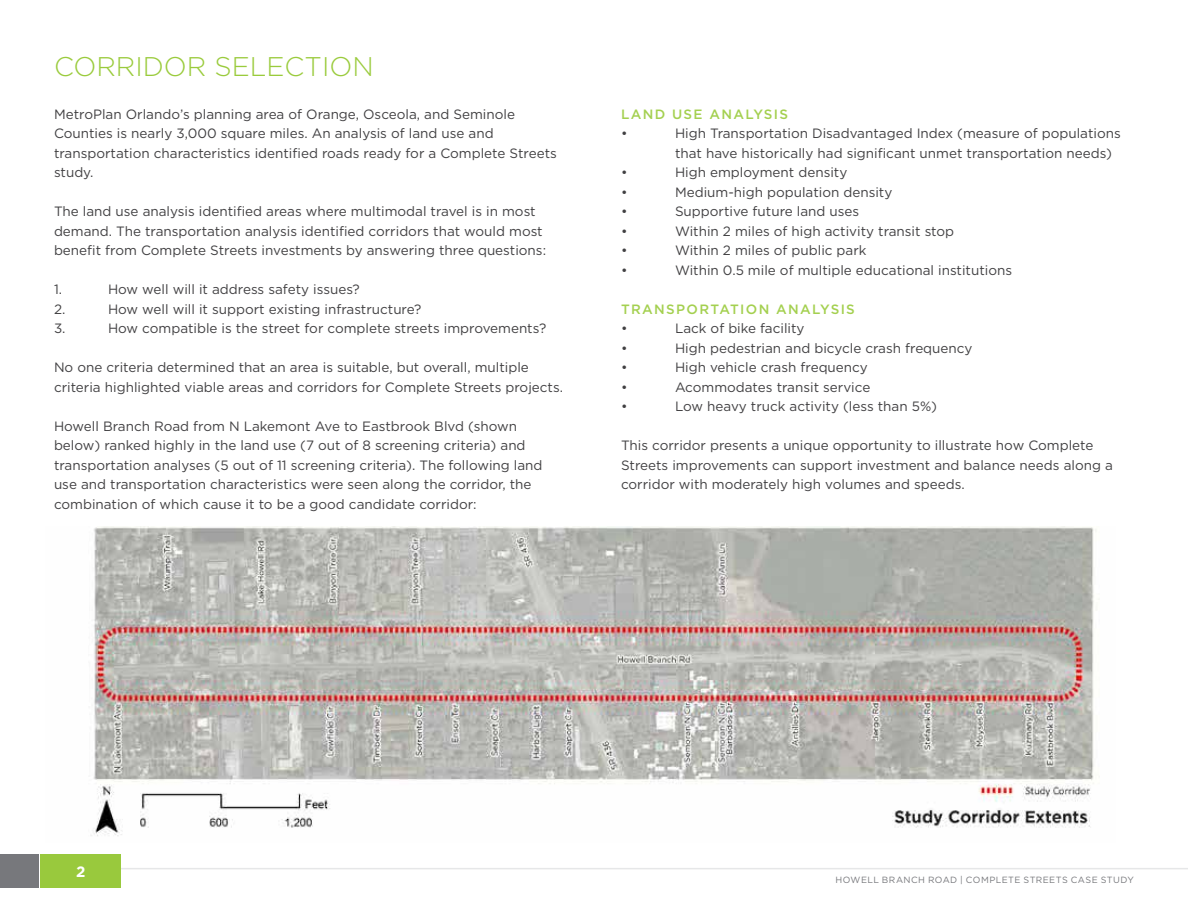
<style>
.page{position:relative;width:1188px;height:918px;background:#fff}
.page>*{position:absolute;margin:0;border:0;box-sizing:border-box;transform-origin:0 0}
.t1{font:300 27px "Gotham";color:#9acb3c}
.t2{font:700 15px "Gotham";color:#fff}
.t3{font:13.5px/19.5px "Gotham";color:#414042}
.t4{font:500 13.5px "Gotham";letter-spacing:.1em;color:#a4d050}
.t5{font:9px "Gotham";letter-spacing:.045em;color:#77787c}
</style>
<div class="page">
<hr style="left:40px;top:868px;width:1148px;height:1px;background:#e6e7e8">
<div style="left:40px;top:854px;width:82px;height:34px;background:#99c93d"></div>
<div style="left:0;top:854px;width:39px;height:34px;background:#77787c"></div>
<img style="left:90px;top:526px;width:1009px;height:310px">
<h1 class="t1" style="left:54px;top:49px;width:321px">CORRIDOR SELECTION</h1>
<p class="t3" style="left:54px;top:104px;width:504px">MetroPlan Orlando’s planning area of Orange, Osceola, and Seminole Counties is nearly 3,000 square miles. An analysis of land use and transportation characteristics identified roads ready for a Complete Streets study.</p>
<p class="t3" style="left:54px;top:201px;width:494px">The land use analysis identified areas where multimodal travel is in most demand. The transportation analysis identified corridors that would most benefit from Complete Streets investments by answering three questions:</p>
<p class="t3" style="left:54px;top:279px;width:10px">1.</p>
<p class="t3" style="left:108px;top:279px;width:253px">How well will it address safety issues?</p>
<p class="t3" style="left:54px;top:299px;width:13px">2.</p>
<p class="t3" style="left:108px;top:299px;width:315px">How well will it support existing infrastructure?</p>
<p class="t3" style="left:54px;top:318px;width:13px">3.</p>
<p class="t3" style="left:108px;top:318px;width:440px">How compatible is the street for complete streets improvements?</p>
<p class="t3" style="left:54px;top:357px;width:511px">No one criteria determined that an area is suitable, but overall, multiple criteria highlighted viable areas and corridors for Complete Streets projects.</p>
<p class="t3" style="left:54px;top:416px;width:490px">Howell Branch Road from N Lakemont Ave to Eastbrook Blvd (shown below) ranked highly in the land use (7 out of 8 screening criteria) and transportation analyses (5 out of 11 screening criteria). The following land use and transportation characteristics were seen along the corridor, the combination of which cause it to be a good candidate corridor:</p>
<p class="t4" style="left:621px;top:105px;width:169px">LAND USE ANALYSIS</p>
<p class="t3" style="left:621px;top:123px;width:8px">•</p>
<p class="t3" style="left:675px;top:123px;width:447px">High Transportation Disadvantaged Index (measure of populations that have historically had significant unmet transportation needs)</p>
<p class="t3" style="left:621px;top:162px;width:8px">•</p>
<p class="t3" style="left:675px;top:162px;width:174px">High employment density</p>
<p class="t3" style="left:621px;top:182px;width:8px">•</p>
<p class="t3" style="left:675px;top:182px;width:219px">Medium-high population density</p>
<p class="t3" style="left:621px;top:201px;width:8px">•</p>
<p class="t3" style="left:675px;top:201px;width:186px">Supportive future land uses</p>
<p class="t3" style="left:621px;top:221px;width:8px">•</p>
<p class="t3" style="left:675px;top:221px;width:281px">Within 2 miles of high activity transit stop</p>
<p class="t3" style="left:621px;top:240px;width:8px">•</p>
<p class="t3" style="left:675px;top:240px;width:193px">Within 2 miles of public park</p>
<p class="t3" style="left:621px;top:260px;width:8px">•</p>
<p class="t3" style="left:675px;top:260px;width:339px">Within 0.5 mile of multiple educational institutions</p>
<p class="t4" style="left:621px;top:300px;width:235px">TRANSPORTATION ANALYSIS</p>
<p class="t3" style="left:621px;top:318px;width:8px">•</p>
<p class="t3" style="left:675px;top:318px;width:131px">Lack of bike facility</p>
<p class="t3" style="left:621px;top:338px;width:8px">•</p>
<p class="t3" style="left:675px;top:338px;width:299px">High pedestrian and bicycle crash frequency</p>
<p class="t3" style="left:621px;top:357px;width:8px">•</p>
<p class="t3" style="left:675px;top:357px;width:194px">High vehicle crash frequency</p>
<p class="t3" style="left:621px;top:377px;width:8px">•</p>
<p class="t3" style="left:675px;top:377px;width:197px">Acommodates transit service</p>
<p class="t3" style="left:621px;top:396px;width:8px">•</p>
<p class="t3" style="left:675px;top:396px;width:264px">Low heavy truck activity (less than 5%)</p>
<p class="t3" style="left:621px;top:435px;width:493px">This corridor presents a unique opportunity to illustrate how Complete<br>Streets improvements can support investment and balance needs along a corridor with moderately high volumes and speeds.</p>
<p class="t2" style="left:76px;top:861px;width:11px">2</p>
<p class="t5" style="left:835px;top:874px;width:300px">HOWELL BRANCH ROAD | COMPLETE STREETS CASE STUDY</p>
</div>
